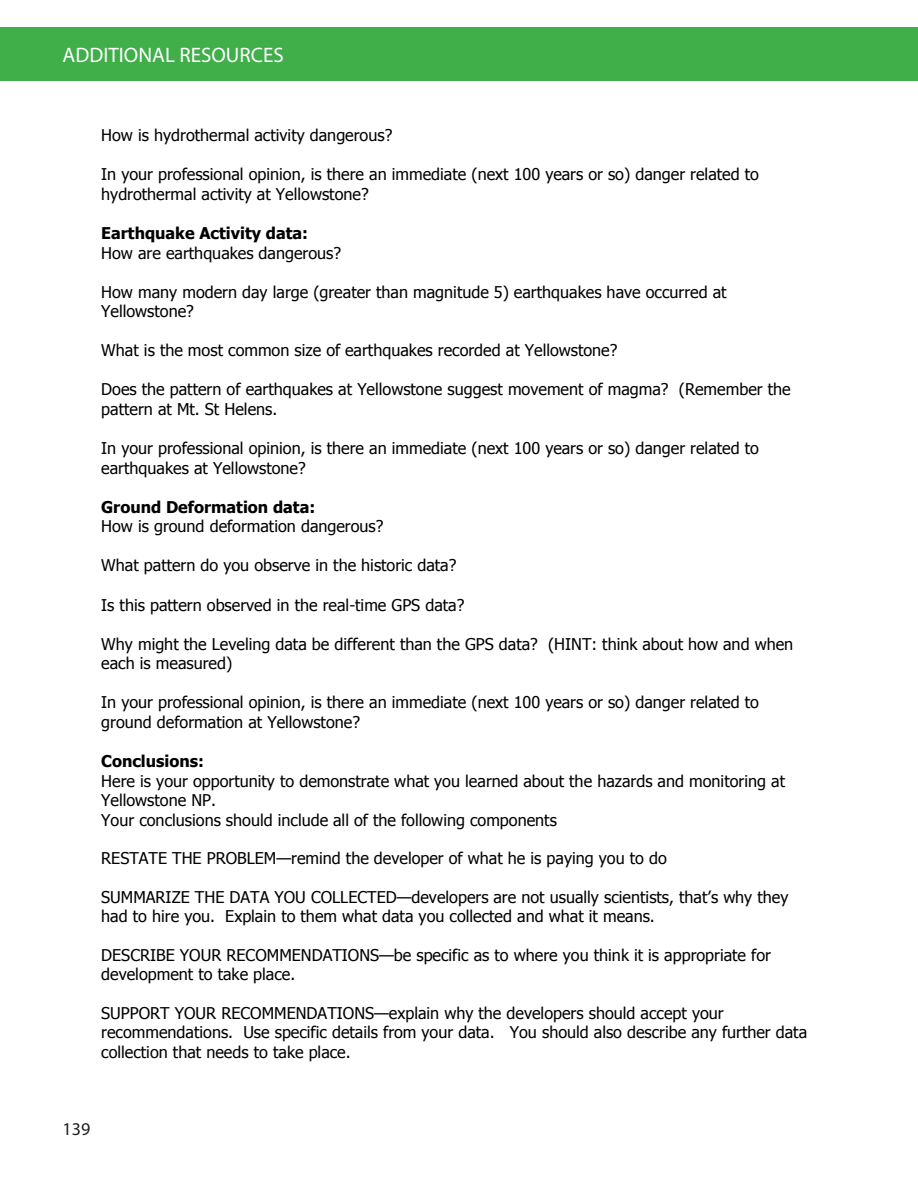
<style>
.page{position:relative;width:918px;height:1188px;background:#fff}
.page>*{position:absolute;margin:0;border:0;box-sizing:border-box;transform-origin:0 0}
.t1{font:21px "Myriad Pro";color:#fff}
.t2{font:18px "Myriad Pro";color:#231f20}
.t3{font:16.2px/19.5px "Tahoma";color:#000}
.s1{font-weight:700}
</style>
<div class="page">
<div style="left:0;top:27px;width:918px;height:54px;background:#40ae49"></div>
<p class="t1" style="left:63px;top:42px;width:223px">ADDITIONAL RESOURCES</p>
<p class="t3" style="left:101px;top:125px;width:293px">How is hydrothermal activity dangerous?</p>
<p class="t3" style="left:101px;top:164px;width:659px">In your professional opinion, is there an immediate (next 100 years or so) danger related to hydrothermal activity at Yellowstone?</p>
<p class="t3" style="left:101px;top:223px;width:241px"><span class="s1">Earthquake Activity data:<br></span>How are earthquakes dangerous?</p>
<p class="t3" style="left:101px;top:281px;width:627px">How many modern day large (greater than magnitude 5) earthquakes have occurred at<br>Yellowstone?</p>
<p class="t3" style="left:101px;top:340px;width:518px">What is the most common size of earthquakes recorded at Yellowstone?</p>
<p class="t3" style="left:101px;top:379px;width:691px">Does the pattern of earthquakes at Yellowstone suggest movement of magma? (Remember the pattern at Mt. St Helens.</p>
<p class="t3" style="left:101px;top:438px;width:659px">In your professional opinion, is there an immediate (next 100 years or so) danger related to earthquakes at Yellowstone?</p>
<p class="t3" style="left:101px;top:496px;width:284px"><span class="s1">Ground Deformation data:<br></span>How is ground deformation dangerous?</p>
<p class="t3" style="left:101px;top:555px;width:357px">What pattern do you observe in the historic data?</p>
<p class="t3" style="left:101px;top:594px;width:365px">Is this pattern observed in the real-time GPS data?</p>
<p class="t3" style="left:101px;top:633px;width:694px">Why might the Leveling data be different than the GPS data? (HINT: think about how and when each is measured)</p>
<p class="t3" style="left:101px;top:692px;width:659px">In your professional opinion, is there an immediate (next 100 years or so) danger related to ground deformation at Yellowstone?</p>
<p class="t3" style="left:101px;top:751px;width:685px"><span class="s1">Conclusions:<br></span>Here is your opportunity to demonstrate what you learned about the hazards and monitoring at Yellowstone NP.<br>Your conclusions should include all of the following components</p>
<p class="t3" style="left:101px;top:848px;width:567px">RESTATE THE PROBLEM—remind the developer of what he is paying you to do</p>
<p class="t3" style="left:101px;top:886px;width:689px">SUMMARIZE THE DATA YOU COLLECTED—developers are not usually scientists, that’s why they had to hire you. Explain to them what data you collected and what it means.</p>
<p class="t3" style="left:101px;top:944px;width:671px">DESCRIBE YOUR RECOMMENDATIONS—be specific as to where you think it is appropriate for development to take place.</p>
<p class="t3" style="left:101px;top:1002px;width:707px">SUPPORT YOUR RECOMMENDATIONS—explain why the developers should accept your recommendations. Use specific details from your data. You should also describe any further data collection that needs to take place.</p>
<p class="t2" style="left:63px;top:1118px;width:29px">139</p>
</div>
